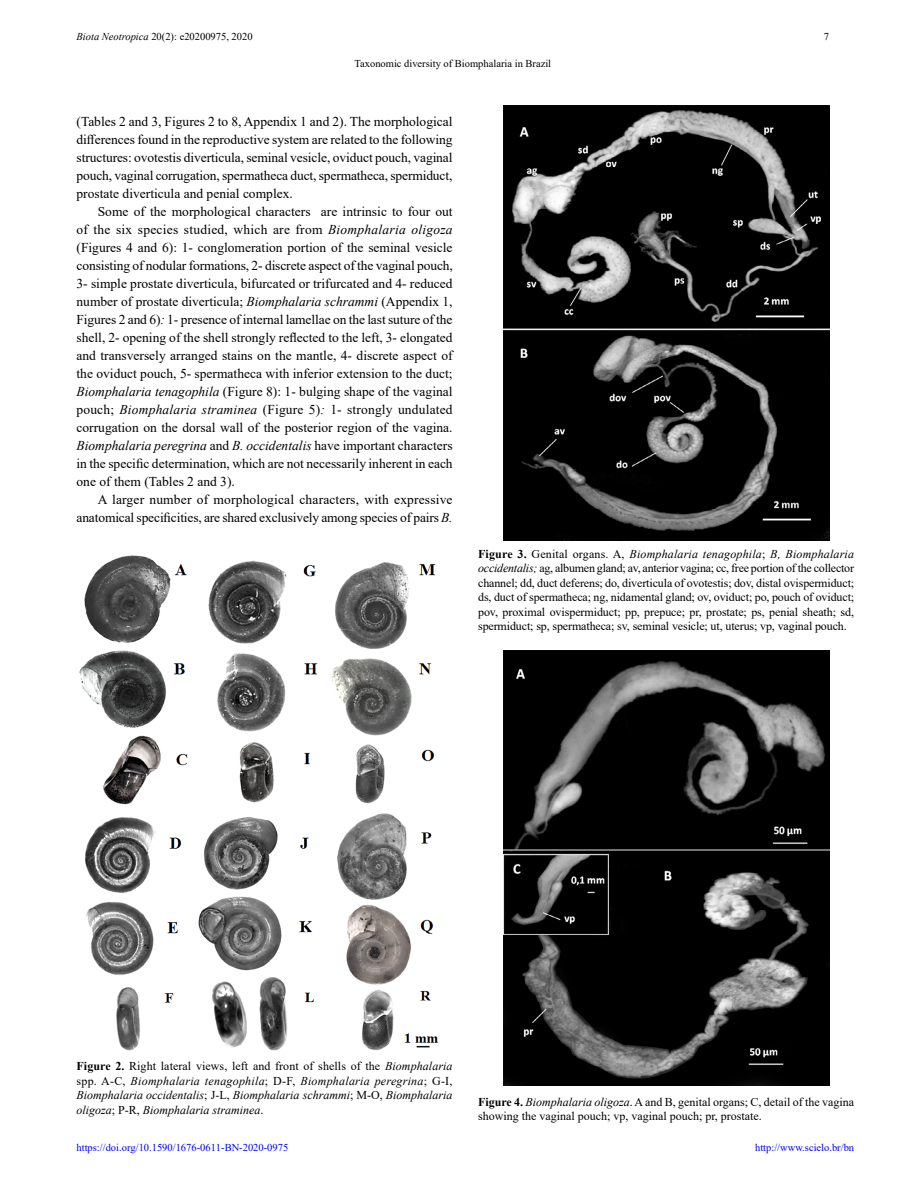
<style>
.page{position:relative;width:918px;height:1188px;background:#fff}
.page>*{position:absolute;margin:0;border:0;box-sizing:border-box;transform-origin:0 0}
.t1{font:13.5px/18px "Times New Roman";color:#000;text-align:justify}
.t2{font:12px/14.4px "Times New Roman";color:#000;text-align:justify}
.t3{font:italic 12px/14.4px "Times New Roman";color:#000;text-align:justify}
.t4{font:10.5px "Times New Roman";color:#000}
.t5{font:10.5px "Times New Roman";color:#00f}
.s1{font-style:italic}
.s2{font-weight:700}
.s3{font-weight:700;font-style:normal}
.s4{font-style:normal}
</style>
<div class="page">
<img style="left:79px;top:555px;width:360px;height:496px">
<img style="left:504px;top:106px;width:326px;height:435px">
<img style="left:503px;top:651px;width:327px;height:435px">
<p class="t4" style="left:77px;top:29px;width:178px"><span class="s1">Biota Neotropica</span> 20(2): e20200975, 2020</p>
<p class="t4" style="left:354px;top:56px;width:198px">Taxonomic diversity of Biomphalaria in Brazil</p>
<p class="t1" style="left:77px;top:112px;width:378px">(Tables 2 and 3, Figures 2 to 8, Appendix 1 and 2). The morphological differences found in the reproductive system are related to the following structures: ovotestis diverticula, seminal vesicle, oviduct pouch, vaginal pouch, vaginal corrugation, spermatheca duct, spermatheca, spermiduct, prostate diverticula and penial complex.</p>
<p class="t1" style="left:77px;top:202px;width:378px;text-indent:21px">Some of the morphological characters are intrinsic to four out of the six species studied, which are from <span class="s1">Biomphalaria oligoza </span>(Figures 4 and 6): 1- conglomeration portion of the seminal vesicle consisting of nodular formations, 2- discrete aspect of the vaginal pouch, 3- simple prostate diverticula, bifurcated or trifurcated and 4- reduced number of prostate diverticula; <span class="s1">Biomphalaria schrammi</span> (Appendix 1, Figures 2 and 6)<span class="s1">:</span> 1- presence of internal lamellae on the last suture of the shell, 2- opening of the shell strongly reflected to the left, 3- elongated and transversely arranged stains on the mantle, 4- discrete aspect of the oviduct pouch, 5- spermatheca with inferior extension to the duct; <span class="s1">Biomphalaria tenagophila</span> (Figure 8): 1- bulging shape of the vaginal pouch; <span class="s1">Biomphalaria straminea</span> (Figure 5)<span class="s1">:</span> 1- strongly undulated corrugation on the dorsal wall of the posterior region of the vagina.<br><span class="s1">Biomphalaria peregrina</span> and <span class="s1">B. occidentalis</span> have important characters in the specific determination, which are not necessarily inherent in each one of them (Tables 2 and 3).</p>
<p class="t1" style="left:77px;top:490px;width:378px;text-align:right">A larger number of morphological characters, with expressive anatomical specificities, are shared exclusively among species of pairs <span class="s1">B.</span></p>
<p class="t4" style="left:824px;top:29px;width:7px">7</p>
<p class="t2" style="left:478px;top:546px;width:378px"><span class="s2">Figure 3.</span> Genital organs. A, <span class="s1">Biomphalaria tenagophila</span>; <span class="s1">B, Biomphalaria occidentalis;</span> ag, albumen gland; av, anterior vagina; cc, free portion of the collector channel; dd, duct deferens; do, diverticula of ovotestis; dov, distal ovispermiduct; ds, duct of spermatheca; ng, nidamental gland; ov, oviduct; po, pouch of oviduct; pov, proximal ovispermiduct; pp, prepuce; pr, prostate; ps, penial sheath; sd, spermiduct; sp, spermatheca; sv, seminal vesicle; ut, uterus; vp, vaginal pouch.</p>
<p class="t3" style="left:77px;top:1059px;width:378px"><span class="s3">Figure 2.</span> <span class="s4">Right lateral views, left and front of shells of the</span> Biomphalaria <span class="s4">spp. A-C,</span> Biomphalaria tenagophila<span class="s4">; D-F,</span> Biomphalaria peregrina<span class="s4">; G-I, </span>Biomphalaria occidentalis<span class="s4">; J-L,</span> Biomphalaria schrammi<span class="s4">; M-O,</span> Biomphalaria oligoza<span class="s4">; P-R,</span> Biomphalaria straminea<span class="s4">.</span></p>
<p class="t2" style="left:478px;top:1094px;width:378px"><span class="s2">Figure 4.</span> <span class="s1">Biomphalaria oligoza</span>. A and B, genital organs; C, detail of the vagina showing the vaginal pouch; vp, vaginal pouch; pr, prostate.</p>
<p class="t5" style="left:77px;top:1140px;width:213px">https://doi.org/10.1590/1676-0611-BN-2020-0975</p>
<p class="t5" style="left:755px;top:1140px;width:101px">http://www.scielo.br/bn</p>
</div>
